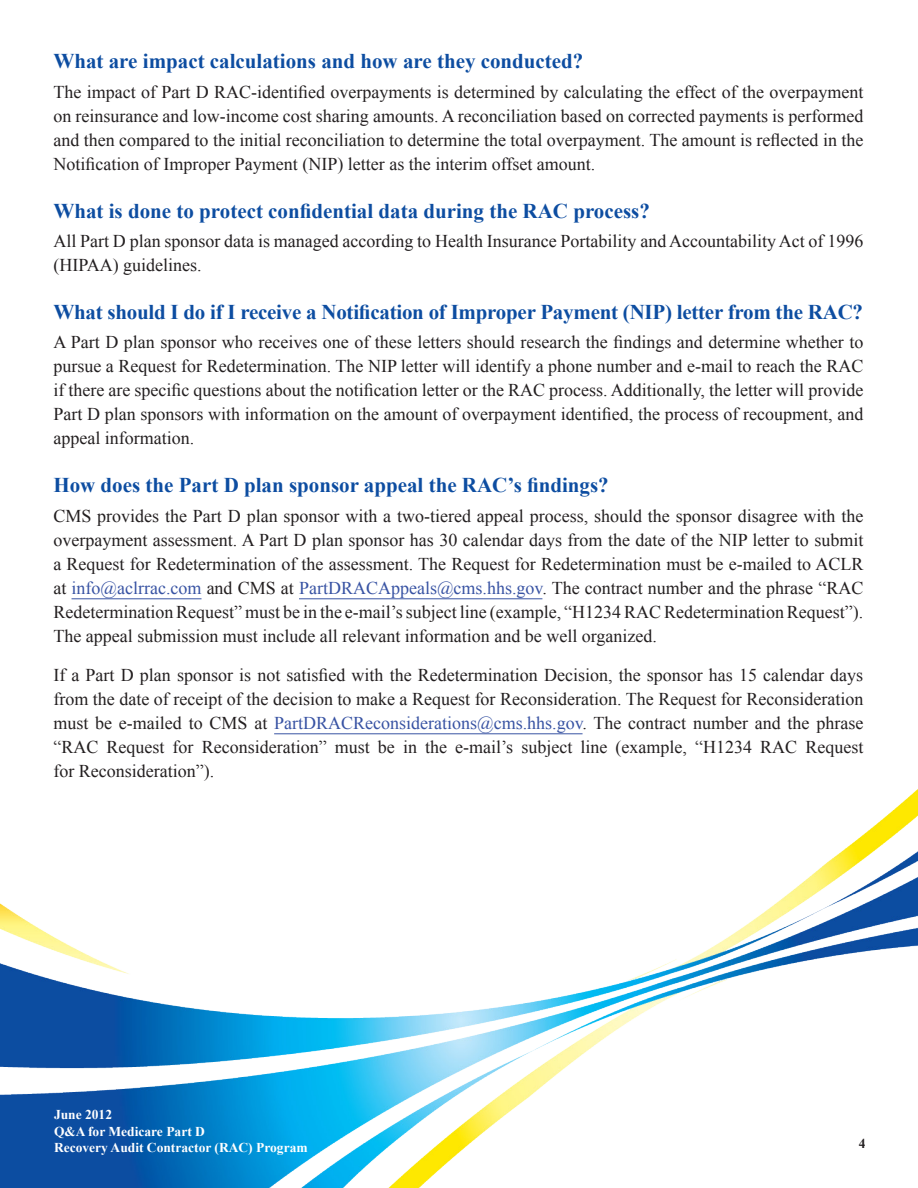
<style>
.page{position:relative;width:918px;height:1188px;background:#fff}
.page>*{position:absolute;margin:0;border:0;box-sizing:border-box;transform-origin:0 0}
.t1{font:700 21px "Times New Roman";color:#0d4da1}
.t2{font:18px/24px "Times New Roman";color:#231f20;text-align:justify}
.t3{font:700 13.5px/16.5px "Times New Roman";color:#fff}
.t4{font:700 13.5px "Times New Roman";color:#231f20}
.s1{color:#3853a3}
</style>
<div class="page">
<img style="left:0;top:789px;width:918px;height:399px">
<hr style="left:72px;top:598px;width:130px;height:1px;background:#3853a3">
<hr style="left:299px;top:598px;width:243px;height:1px;background:#3853a3">
<hr style="left:274px;top:733px;width:309px;height:1px;background:#3853a3">
<h2 class="t1" style="left:53px;top:47px;width:532px">What are impact calculations and how are they conducted?</h2>
<p class="t2" style="left:53px;top:79px;width:812px">The impact of Part D RAC-identified overpayments is determined by calculating the effect of the overpayment on reinsurance and low-income cost sharing amounts. A reconciliation based on corrected payments is performed and then compared to the initial reconciliation to determine the total overpayment. The amount is reflected in the Notification of Improper Payment (NIP) letter as the interim offset amount.</p>
<h2 class="t1" style="left:53px;top:196px;width:598px">What is done to protect confidential data during the RAC process?</h2>
<p class="t2" style="left:53px;top:229px;width:811px">All Part D plan sponsor data is managed according to Health Insurance Portability and Accountability Act of 1996 (HIPAA) guidelines.</p>
<h2 class="t1" style="left:53px;top:297px;width:811px">What should I do if I receive a Notification of Improper Payment (NIP) letter from the RAC?</h2>
<p class="t2" style="left:53px;top:330px;width:811px">A Part D plan sponsor who receives one of these letters should research the findings and determine whether to pursue a Request for Redetermination. The NIP letter will identify a phone number and e-mail to reach the RAC if there are specific questions about the notification letter or the RAC process. Additionally, the letter will provide Part D plan sponsors with information on the amount of overpayment identified, the process of recoupment, and appeal information.</p>
<h2 class="t1" style="left:53px;top:471px;width:557px">How does the Part D plan sponsor appeal the RAC’s findings?</h2>
<p class="t2" style="left:53px;top:503px;width:812px">CMS provides the Part D plan sponsor with a two-tiered appeal process, should the sponsor disagree with the overpayment assessment. A Part D plan sponsor has 30 calendar days from the date of the NIP letter to submit a Request for Redetermination of the assessment. The Request for Redetermination must be e-mailed to ACLR at <span class="s1">info@aclrrac.com</span> and CMS at <span class="s1">PartDRACAppeals@cms.hhs.gov</span>. The contract number and the phrase “RAC Redetermination Request” must be in the e-mail’s subject line (example, “H1234 RAC Redetermination Request”).<br>The appeal submission must include all relevant information and be well organized.</p>
<p class="t2" style="left:53px;top:662px;width:812px">If a Part D plan sponsor is not satisfied with the Redetermination Decision, the sponsor has 15 calendar days from the date of receipt of the decision to make a Request for Reconsideration. The Request for Reconsideration must be e-mailed to CMS at <span class="s1">PartDRACReconsiderations@cms.hhs.gov</span>. The contract number and the phrase “RAC Request for Reconsideration” must be in the e-mail’s subject line (example, “H1234 RAC Request for Reconsideration”).</p>
<p class="t3" style="left:54px;top:1106px;width:255px">June 2012<br>Q&amp;A for Medicare Part D<br>Recovery Audit Contractor (RAC) Program</p>
<p class="t4" style="left:859px;top:1135px;width:8px">4</p>
</div>
